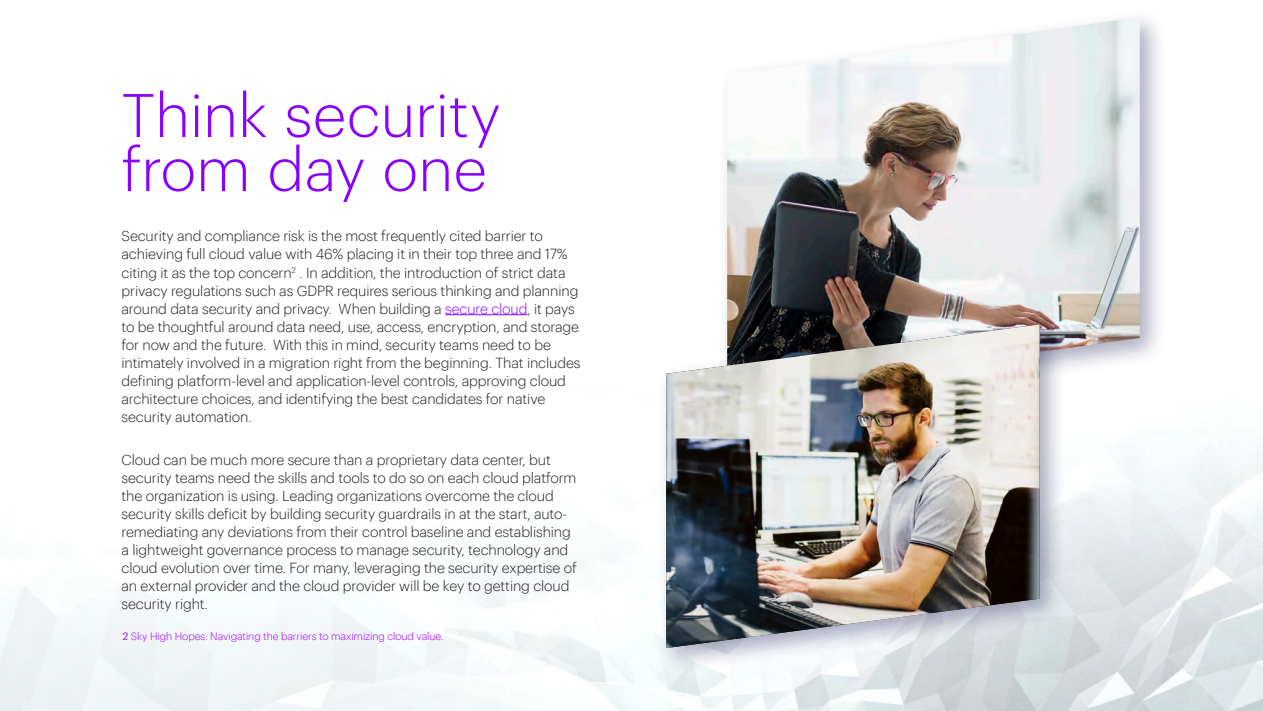
<style>
.page{position:relative;width:1263px;height:711px;background:#fff}
.page>*{position:absolute;margin:0;border:0;box-sizing:border-box;transform-origin:0 0}
.t1{font:300 60px/54px "Graphik";letter-spacing:-.005em;color:#8900ff}
.Body{font:300 14.25px/18px "Graphik";letter-spacing:-.01em;color:#231f20}
.Table{font:300 10.5px "Graphik";letter-spacing:-.01em;color:#a100ff}
.s1{color:#8900ff}
.s2{font-weight:400}
</style>
<div class="page">
<hr style="left:445px;top:314px;width:82px;height:1px;background:#8900ff">
<div style="left:718px;top:9px;width:449px;height:412px;background:#323264;opacity:.4"></div>
<img style="left:727px;top:17px;width:413px;height:378px">
<div style="left:657px;top:316px;width:409px;height:357px;background:#323264;opacity:.4"></div>
<img style="left:666px;top:324px;width:374px;height:323px">
<p class="t1" style="left:122px;top:83px;width:381px">Think security from day one</p>
<p class="Body" style="left:122px;top:226px;width:461px">Security and compliance risk is the most frequently cited barrier to achieving full cloud value with 46% placing it in their top three and 17% citing it as the top concern<sup>2</sup> . In addition, the introduction of strict data privacy regulations such as GDPR requires serious thinking and planning around data security and privacy. When building a <span class="s1">secure cloud</span>, it pays to be thoughtful around data need, use, access, encryption, and storage for now and the future. With this in mind, security teams need to be intimately involved in a migration right from the beginning. That includes defining platform-level and application-level controls, approving cloud architecture choices, and identifying the best candidates for native security automation.</p>
<p class="Body" style="left:122px;top:449px;width:457px">Cloud can be much more secure than a proprietary data center, but security teams need the skills and tools to do so on each cloud platform the organization is using. Leading organizations overcome the cloud security skills deficit by building security guardrails in at the start, auto&shy;remediating any deviations from their control baseline and establishing a lightweight governance process to manage security, technology and cloud evolution over time. For many, leveraging the security expertise of an external provider and the cloud provider will be key to getting cloud security right.</p>
<p class="Table" style="left:122px;top:627px;width:323px"><span class="s2">2</span> Sky High Hopes: Navigating the barriers to maximizing cloud value.</p>
</div>
